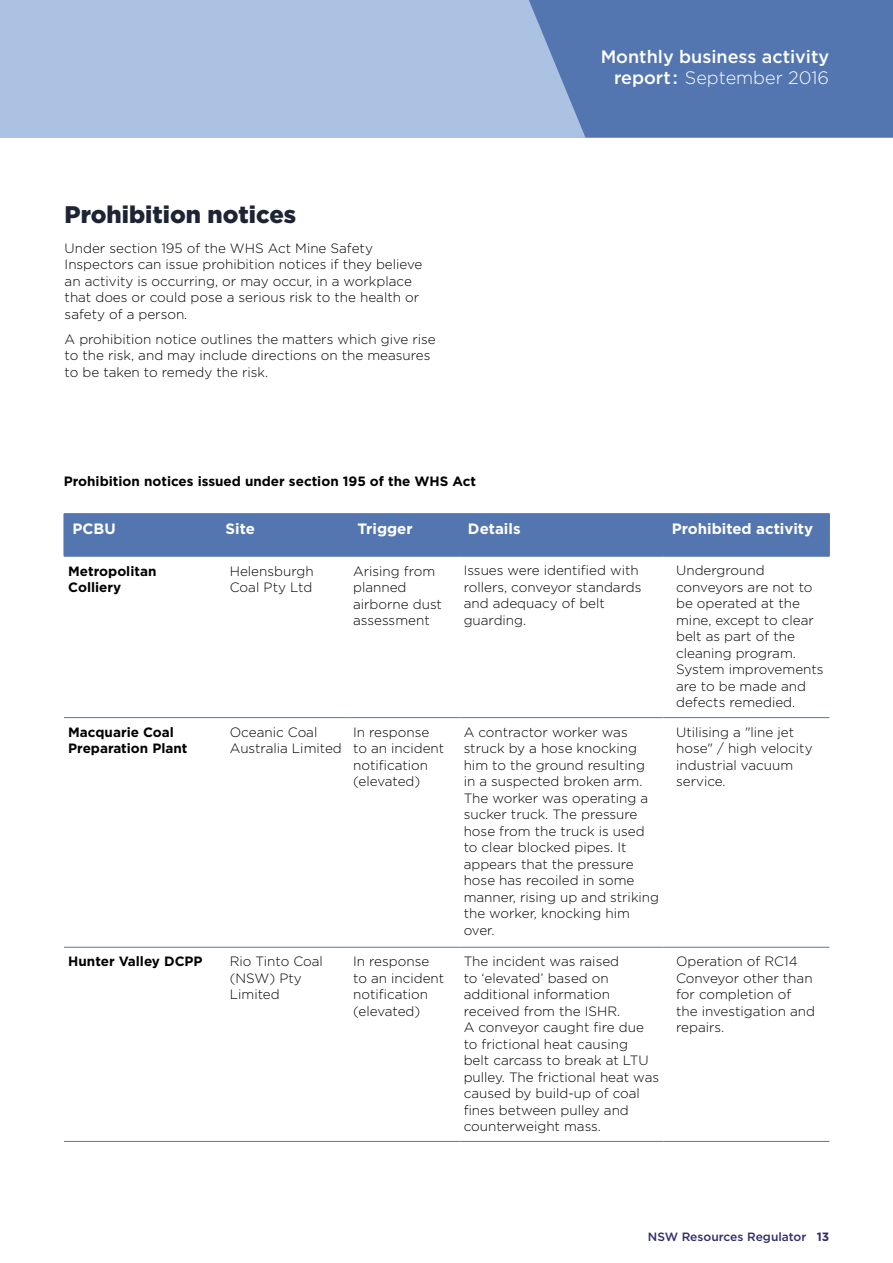
<style>
.page{position:relative;width:893px;height:1263px;background:#fff}
.page>*{position:absolute;margin:0;border:0;box-sizing:border-box;transform-origin:0 0}
.t1{font:900 24px "Gotham";color:#1e2433}
.t2{font:500 18px/21px "Gotham";color:#fff;text-align:right}
.t3{font:700 15px "Gotham";color:#fff}
.t4{font:300 13.5px/16.5px "Gotham";color:#000}
.t5{font:700 13.5px/16.2px "Gotham";color:#000}
.t6{font:500 12px "Gotham";color:#302d6d}
.t7{font:700 12px "Gotham";color:#302d6d}
.s1{font-weight:300}
</style>
<div class="page">
<div style="left:0;top:0;width:893px;height:138px;background:#acc2e3"></div>
<svg style="left:529px;top:0;width:364px;height:138px;background:#5a7cb5"></svg>
<div style="left:65px;top:514px;width:764px;height:42px;background:#5376b1"></div>
<hr style="left:64px;top:513px;width:153px;height:1px;background:#5376b1">
<hr style="left:64px;top:514px;width:1px;height:42px;background:#5376b1">
<hr style="left:217px;top:513px;width:132px;height:1px;background:#5376b1">
<hr style="left:217px;top:514px;width:1px;height:42px;background:#5376b1">
<hr style="left:349px;top:513px;width:110px;height:1px;background:#5376b1">
<hr style="left:349px;top:514px;width:1px;height:42px;background:#5376b1">
<hr style="left:459px;top:513px;width:204px;height:1px;background:#5376b1">
<hr style="left:459px;top:514px;width:1px;height:42px;background:#5376b1">
<hr style="left:663px;top:513px;width:167px;height:1px;background:#5376b1">
<hr style="left:663px;top:514px;width:1px;height:42px;background:#5376b1">
<hr style="left:829px;top:514px;width:1px;height:42px;background:#5376b1">
<hr style="left:64px;top:556px;width:153px;height:1px;background:#5376b1">
<hr style="left:217px;top:556px;width:132px;height:1px;background:#5376b1">
<hr style="left:349px;top:556px;width:110px;height:1px;background:#5376b1">
<hr style="left:459px;top:556px;width:204px;height:1px;background:#5376b1">
<hr style="left:663px;top:556px;width:167px;height:1px;background:#5376b1">
<hr style="left:64px;top:717px;width:153px;height:1px;background:#5376b1">
<hr style="left:217px;top:717px;width:132px;height:1px;background:#5376b1">
<hr style="left:349px;top:717px;width:110px;height:1px;background:#5376b1">
<hr style="left:459px;top:717px;width:204px;height:1px;background:#5376b1">
<hr style="left:663px;top:717px;width:166px;height:1px;background:#5376b1">
<hr style="left:64px;top:947px;width:153px;height:1px;background:#5376b1">
<hr style="left:217px;top:947px;width:132px;height:1px;background:#5376b1">
<hr style="left:349px;top:947px;width:110px;height:1px;background:#5376b1">
<hr style="left:459px;top:947px;width:204px;height:1px;background:#5376b1">
<hr style="left:663px;top:947px;width:166px;height:1px;background:#5376b1">
<hr style="left:64px;top:1141px;width:153px;height:1px;background:#5376b1">
<hr style="left:217px;top:1141px;width:132px;height:1px;background:#5376b1">
<hr style="left:349px;top:1141px;width:110px;height:1px;background:#5376b1">
<hr style="left:459px;top:1141px;width:204px;height:1px;background:#5376b1">
<hr style="left:663px;top:1141px;width:166px;height:1px;background:#5376b1">
<h1 class="t1" style="left:65px;top:198px;width:233px">Prohibition notices</h1>
<p class="t4" style="left:65px;top:239px;width:359px">Under section 195 of the WHS Act Mine Safety Inspectors can issue prohibition notices if they believe an activity is occurring, or may occur, in a workplace that does or could pose a serious risk to the health or safety of a person.</p>
<p class="t4" style="left:65px;top:330px;width:373px">A prohibition notice outlines the matters which give rise to the risk, and may include directions on the measures to be taken to remedy the risk.</p>
<p class="t5" style="left:64px;top:473px;width:414px">Prohibition notices issued under section 195 of the WHS Act</p>
<h2 class="t2" style="left:601px;top:46px;width:230px">Monthly business activity report: <span class="s1">September 2016</span></h2>
<p class="t3" style="left:72px;top:519px;width:45px">PCBU</p>
<p class="t3" style="left:226px;top:519px;width:31px">Site</p>
<p class="t3" style="left:357px;top:519px;width:57px">Trigger</p>
<p class="t3" style="left:468px;top:519px;width:54px">Details</p>
<p class="t3" style="left:672px;top:519px;width:143px">Prohibited activity</p>
<p class="t5" style="left:68px;top:562px;width:90px">Metropolitan<br>Colliery</p>
<p class="t4" style="left:230px;top:562px;width:85px">Helensburgh<br>Coal Pty Ltd</p>
<p class="t4" style="left:353px;top:562px;width:90px">Arising from planned airborne dust assessment</p>
<p class="t4" style="left:464px;top:562px;width:179px">Issues were identified with rollers, conveyor standards and adequacy of belt guarding.</p>
<p class="t4" style="left:676px;top:562px;width:149px">Underground conveyors are not to be operated at the mine, except to clear belt as part of the cleaning program.<br>System improvements are to be made and defects remedied.</p>
<p class="t5" style="left:68px;top:724px;width:121px">Macquarie Coal<br>Preparation Plant</p>
<p class="t4" style="left:230px;top:723px;width:114px">Oceanic Coal<br>Australia Limited</p>
<p class="t4" style="left:353px;top:723px;width:93px">In response to an incident notification (elevated)</p>
<p class="t4" style="left:464px;top:723px;width:197px">A contractor worker was struck by a hose knocking him to the ground resulting in a suspected broken arm.<br>The worker was operating a sucker truck. The pressure hose from the truck is used to clear blocked pipes. It appears that the pressure hose has recoiled in some manner, rising up and striking the worker, knocking him over.</p>
<p class="t4" style="left:676px;top:723px;width:138px">Utilising a "line jet hose" / high velocity industrial vacuum service.</p>
<p class="t5" style="left:68px;top:953px;width:136px">Hunter Valley DCPP</p>
<p class="t4" style="left:230px;top:953px;width:95px">Rio Tinto Coal (NSW) Pty<br>Limited</p>
<p class="t4" style="left:353px;top:953px;width:93px">In response to an incident notification (elevated)</p>
<p class="t4" style="left:464px;top:953px;width:197px">The incident was raised<br>to ‘elevated’ based on additional information received from the ISHR.<br>A conveyor caught fire due to frictional heat causing<br>belt carcass to break at LTU pulley. The frictional heat was caused by build-up of coal fines between pulley and counterweight mass.</p>
<p class="t4" style="left:676px;top:953px;width:140px">Operation of RC14<br>Conveyor other than for completion of the investigation and repairs.</p>
<p class="t6" style="left:648px;top:1228px;width:160px">NSW Resources Regulator</p>
<p class="t7" style="left:817px;top:1228px;width:14px">13</p>
</div>
